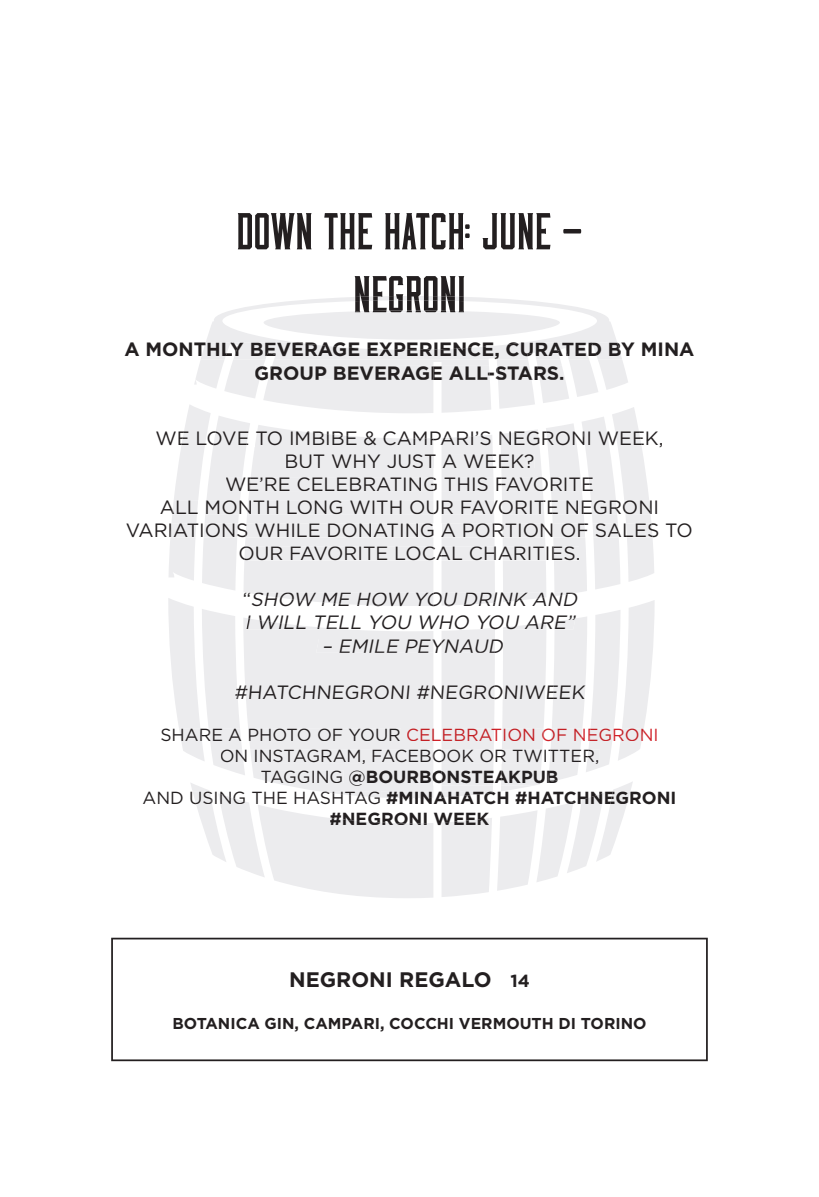
<style>
.page{position:relative;width:819px;height:1197px;background:#fff}
.page>*{position:absolute;margin:0;border:0;box-sizing:border-box;transform-origin:0 0}
.t1{font:52.5px "Moonshiner Sharp";color:#231f20}
.t2{font:700 21px "Gotham";color:#231f20}
.t3{font:19.25px/23.1px "Gotham";color:#231f20;text-align:center}
.t4{font:700 19.25px/23.1px "Gotham";color:#231f20;text-align:center}
.t5{font:italic 19.25px "Gotham";color:#231f20}
.t6{font:17.5px/21px "Gotham";color:#231f20;text-align:center}
.t7{font:700 15.75px "Gotham";color:#231f20}
.s1{font-style:normal}
.s2{color:#c31f24}
.s3{font-weight:700}
.s4{font-size:17.5px}
</style>
<div class="page">
<svg style="left:195px;top:297px;width:433px;height:110px;fill:#ececee"></svg>
<svg style="left:355px;top:296px;width:109px;height:5px"></svg>
<svg style="left:201px;top:310px;width:421px;height:50px"></svg>
<svg style="left:255px;top:366px;width:309px;height:14px"></svg>
<svg style="left:168px;top:404px;width:265px;height:494px"></svg>
<svg style="left:442px;top:407px;width:213px;height:490px"></svg>
<svg style="left:111px;top:938px;width:597px;height:123px"></svg>
<h1 class="t1" style="left:236px;top:209px;width:348px">DOWN THE HATCH: JUNE –</h1>
<h1 class="t1" style="left:353px;top:272px;width:114px">NEGRONI</h1>
<p class="t4" style="left:125px;top:338px;width:571px">A MONTHLY BEVERAGE EXPERIENCE, CURATED BY MINA<br>GROUP BEVERAGE ALL-STARS.</p>
<p class="t3" style="left:156px;top:426px;width:509px">WE LOVE TO IMBIBE &amp; CAMPARI’S NEGRONI WEEK,</p>
<p class="t3" style="left:126px;top:472px;width:569px">WE’RE CELEBRATING THIS FAVORITE<br>ALL MONTH LONG WITH OUR FAVORITE NEGRONI<br>VARIATIONS WHILE DONATING A PORTION OF SALES TO</p>
<p class="t3" style="left:284px;top:449px;width:252px">BUT WHY JUST A WEEK?</p>
<p class="t3" style="left:239px;top:541px;width:343px">OUR FAVORITE LOCAL CHARITIES.</p>
<p class="t5" style="left:242px;top:587px;width:341px"><span class="s1">“</span>SHOW ME HOW YOU DRINK AND</p>
<p class="t5" style="left:244px;top:610px;width:336px">IWILL TELL YOU WHO YOU ARE”</p>
<p class="t5" style="left:322px;top:633px;width:187px">– EMILE PEYNAUD</p>
<p class="t3" style="left:234px;top:680px;width:354px">#HATCHNEGRONI #NEGRONIWEEK</p>
<p class="t6" style="left:143px;top:724px;width:535px">SHARE A PHOTO OF YOUR <span class="s2">CELEBRATION OF NEGRONI<br></span>ON INSTAGRAM, FACEBOOK OR TWITTER,<br>TAGGING <span class="s3">@BOURBONSTEAKPUB<br></span>AND USING THE HASHTAG <span class="s3">#MINAHATCH #HATCHNEGRONI #NEGRONI WEEK</span></p>
<p class="t2" style="left:289px;top:966px;width:242px">NEGRONI REGALO <span class="s4">14</span></p>
<p class="t7" style="left:172px;top:1013px;width:476px">BOTANICA GIN, CAMPARI, COCCHI VERMOUTH DI TORINO</p>
</div>
